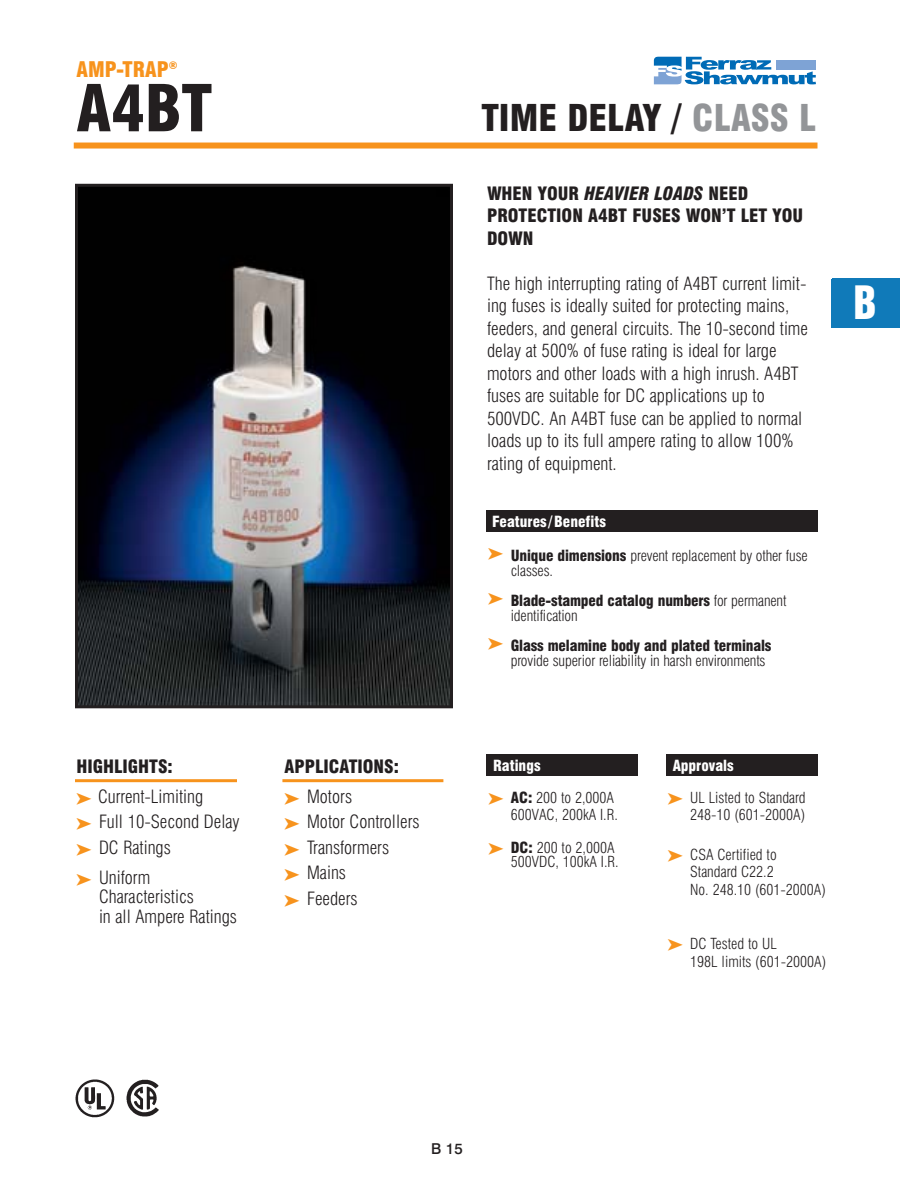
<style>
.page{position:relative;width:918px;height:1188px;background:#fff}
.page>*{position:absolute;margin:0;border:0;box-sizing:border-box;transform-origin:0 0}
.t1{font:900 condensed 63px "Swiss 721 BT";color:#231f20}
.t2{font:42px "Swiss 921 BT Regular A";color:#fff}
.t3{font:900 condensed 36px "Swiss 721 BT";color:#231f20}
.t4{font:900 condensed 21px "Swiss 721 BT";color:#f7931d}
.t5{font:300 condensed 18px/22.5px "Swiss 721 BT";color:#231f20}
.t6{font:900 condensed 18px/22.5px "Swiss 721 BT";color:#231f20}
.t7{font:300 condensed 15px/17.1px "Swiss 721 BT";color:#231f20}
.t8{font:900 condensed 15px/15px "Swiss 721 BT";letter-spacing:-.01em;color:#231f20}
.t9{font:900 condensed 15px "Swiss 721 BT";color:#fff}
.t10{font:500 15px "Swiss 721 BT";color:#231f20}
.s1{color:#939598}
.s2{font-style:italic}
.s3{font-weight:900}
.s4{font-weight:300}
.s5{color:#f7931d}
</style>
<div class="page">
<div style="left:74px;top:143px;width:744px;height:6px;background:#f7931d"></div>
<img style="left:79px;top:188px;width:370px;height:516px">
<div style="left:75px;top:184px;width:378px;height:524px;border:3px solid #231f20"></div>
<div style="left:487px;top:755px;width:151px;height:21px;background:#231f20"></div>
<div style="left:486px;top:510px;width:332px;height:21px;background:#231f20"></div>
<div style="left:666px;top:755px;width:152px;height:21px;background:#231f20"></div>
<hr style="left:282px;top:779px;width:161px;height:3px;background:#f7931d">
<hr style="left:75px;top:779px;width:162px;height:3px;background:#f7931d">
<img style="left:127px;top:1079px;width:32px;height:37px">
<img style="left:75px;top:1079px;width:39px;height:39px">
<div style="left:833px;top:278px;width:67px;height:49px;background:#107ab9"></div>
<div style="left:831px;top:279px;width:69px;height:49px;background:#107ab9"></div>
<svg style="left:654px;top:57px;width:162px;height:27px"></svg>
<div style="left:777px;top:60px;width:39px;height:10px;background:#7ea3d5"></div>
<p class="t4" style="left:77px;top:61px;width:102px">AMP-TRAP<sup>®</sup></p>
<h1 class="t1" style="left:77px;top:82px;width:137px">A4BT</h1>
<h3 class="t3" style="left:481px;top:103px;width:336px">TIME DELAY / <span class="s1">CLASS L</span></h3>
<p class="t6" style="left:487px;top:183px;width:318px">WHEN YOUR <span class="s2">HEAVIER LOADS</span> NEED<br>PROTECTION A4BT FUSES WON’T LET YOU<br>DOWN</p>
<p class="t5" style="left:487px;top:273px;width:322px">The high interrupting rating of A4BT current limit&shy;ing fuses is ideally suited for protecting mains, feeders, and general circuits. The 10-second time delay at 500% of fuse rating is ideal for large motors and other loads with a high inrush. A4BT fuses are suitable for DC applications up to 500VDC. An A4BT fuse can be applied to normal loads up to its full ampere rating to allow 100% rating of equipment.</p>
<p class="t9" style="left:492px;top:515px;width:115px">Features/Benefits</p>
<p class="t7" style="left:511px;top:549px;width:298px;line-height:15px;text-indent:-22px"><sup>➤</sup> <span class="s3">Unique dimensions</span> prevent replacement by other fuse classes.</p>
<p class="t8" style="left:511px;top:594px;width:277px;text-indent:-22px"><sup>➤</sup> Blade-stamped catalog numbers <span class="s4">for permanent identification</span></p>
<p class="t7" style="left:511px;top:639px;width:262px;line-height:15px;text-indent:-22px"><sup>➤</sup> <span class="s3">Glass melamine body and plated terminals </span>provide superior reliability in harsh environments</p>
<h2 class="t2" style="left:846px;top:283px;width:43px">P FB</h2>
<p class="t6" style="left:77px;top:756px;width:98px">HIGHLIGHTS:</p>
<p class="t9" style="left:673px;top:759px;width:63px">Approvals</p>
<p class="t5" style="left:77px;top:784px;width:165px;line-height:25.5px"><span class="s5">➤</span> Current-Limiting<br><span class="s5">➤</span> Full 10-Second Delay <span class="s5">➤</span> DC Ratings</p>
<p class="t5" style="left:99px;top:868px;width:140px;line-height:19.5px;text-indent:-22px"><span class="s5">➤</span> Uniform<br>Characteristics<br>in all Ampere Ratings</p>
<p class="t6" style="left:285px;top:753px;width:116px;line-height:29.7px">APPLICATIONS: <span class="s5">➤</span> <span class="s4">Motors</span></p>
<p class="t5" style="left:285px;top:810px;width:137px;line-height:25.5px"><span class="s5">➤</span> Motor Controllers <span class="s5">➤</span> Transformers<br><span class="s5">➤</span> Mains<br><span class="s5">➤</span> Feeders</p>
<p class="t9" style="left:493px;top:759px;width:49px">Ratings</p>
<p class="t7" style="left:488px;top:790px;width:131px;text-align:right"><span class="s5">➤</span> <span class="s3">AC:</span> 200 to 2,000A<br>600VAC, 200kA I.R.</p>
<p class="t7" style="left:488px;top:842px;width:132px;line-height:14.1px;text-align:right"><span class="s5">➤</span> <span class="s3">DC:</span> 200 to 2,000A<br>500VDC, 100kA I.R.</p>
<p class="t7" style="left:668px;top:790px;width:139px;text-align:right"><span class="s5">➤</span> UL Listed to Standard<br>248-10 (601-2000A)</p>
<p class="t7" style="left:690px;top:847px;width:137px;line-height:17.5px;text-indent:-22px"><span class="s5">➤</span> CSA Certified to<br>Standard C22.2<br>No. 248.10 (601-2000A)</p>
<p class="t7" style="left:690px;top:936px;width:137px;line-height:18px;text-indent:-22px"><span class="s5">➤</span> DC Tested to UL<br>198L limits (601-2000A)</p>
<p class="t10" style="left:431px;top:1139px;width:33px">B 15</p>
</div>
